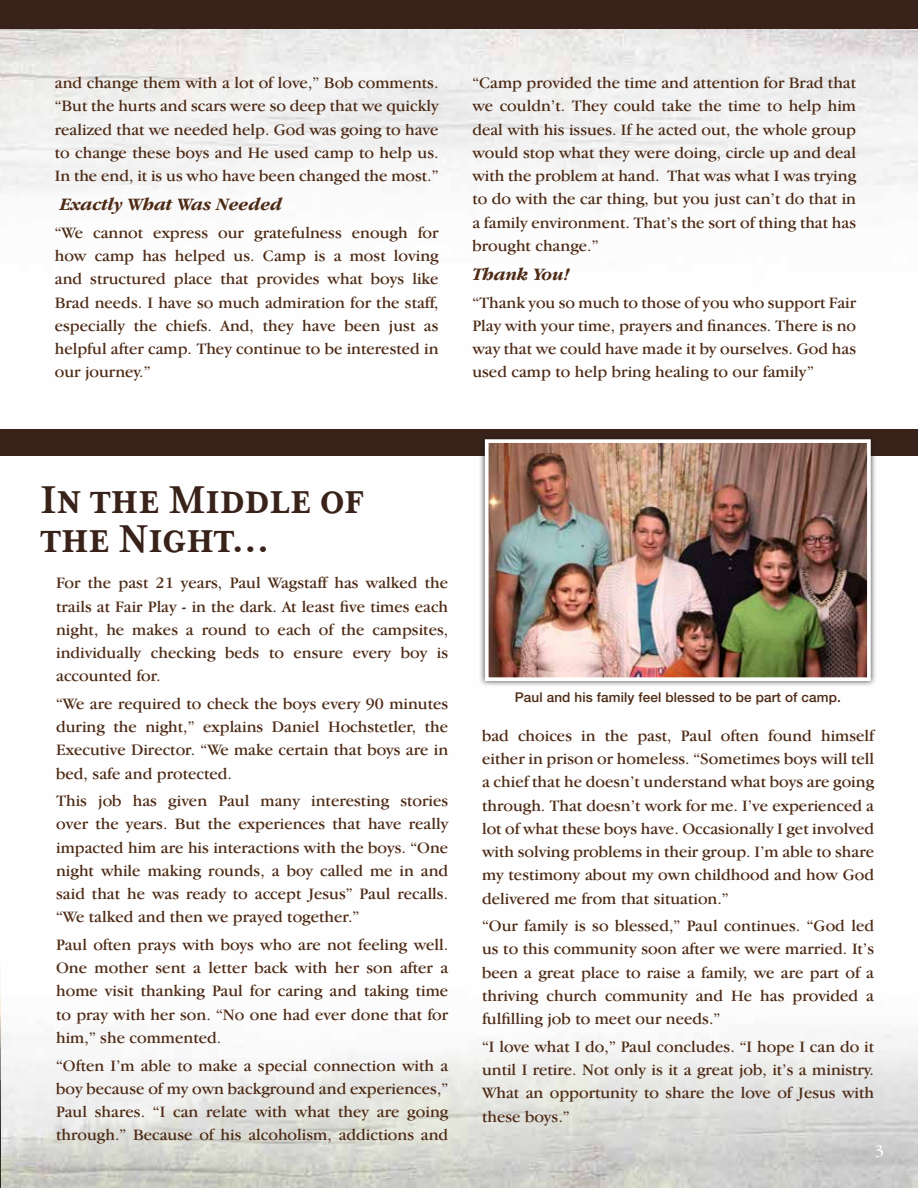
<style>
.page{position:relative;width:918px;height:1188px;background:#fff}
.page>*{position:absolute;margin:0;border:0;box-sizing:border-box;transform-origin:0 0}
.t1{font:45px/39px "Mrs Eaves XL Ser Nar SCB";color:#392219}
.t2{font:italic 700 18px "Garamond IT Cby BT";color:#4d2a15}
.t3{font:16.5px/23.2px "Garamond IT Cby BT";color:#4d2a15;text-align:justify}
.t4{font:16.5px "Garamond IT Cby BT";color:#fff}
.t5{font:500 13.5px "Helvetica Neue LT Std";letter-spacing:.01em;color:#4d2a15}
</style>
<div class="page">
<img style="left:0;top:28px;width:918px;height:1160px">
<img style="left:0;top:964px;width:1px;height:224px">
<div style="left:0;top:0;width:918px;height:28px;background:#392219"></div>
<div style="left:0;top:429px;width:918px;height:27px;background:#392219"></div>
<div style="left:479px;top:433px;width:398px;height:254px;background:#171717;opacity:.75"></div>
<img style="left:490px;top:444px;width:376px;height:232px">
<div style="left:485px;top:439px;width:386px;height:242px;border:4px solid #fff"></div>
<p class="t3" style="left:55px;top:71px;width:385px">and change them with a lot of love,” Bob comments. “But the hurts and scars were so deep that we quickly realized that we needed help. God was going to have to change these boys and He used camp to help us.<br>In the end, it is us who have been changed the most.”</p>
<p class="t2" style="left:60px;top:194px;width:224px">Exactly What Was Needed</p>
<p class="t3" style="left:55px;top:221px;width:385px">“We cannot express our gratefulness enough for how camp has helped us. Camp is a most loving and structured place that provides what boys like Brad needs. I have so much admiration for the staff, especially the chiefs. And, they have been just as helpful after camp. They continue to be interested in our journey.”</p>
<p class="t3" style="left:472px;top:71px;width:385px">“Camp provided the time and attention for Brad that we couldn’t. They could take the time to help him deal with his issues. If he acted out, the whole group would stop what they were doing, circle up and deal with the problem at hand. That was what I was trying to do with the car thing, but you just can’t do that in a family environment. That’s the sort of thing that has brought change.”</p>
<p class="t2" style="left:472px;top:263px;width:99px">Thank You!</p>
<p class="t3" style="left:472px;top:290px;width:385px">“Thank you so much to those of you who support Fair Play with your time, prayers and finances. There is no way that we could have made it by ourselves. God has used camp to help bring healing to our family”</p>
<h1 class="t1" style="left:40px;top:480px;width:325px">In the Middle of the Night...</h1>
<p class="t3" style="left:56px;top:571px;width:394px">For the past 21 years, Paul Wagstaff has walked the trails at Fair Play - in the dark. At least five times each night, he makes a round to each of the campsites, individually checking beds to ensure every boy is accounted for.</p>
<p class="t3" style="left:56px;top:692px;width:394px">“We are required to check the boys every 90 minutes during the night,” explains Daniel Hochstetler, the Executive Director. “We make certain that boys are in bed, safe and protected.</p>
<p class="t3" style="left:56px;top:789px;width:394px">This job has given Paul many interesting stories over the years. But the experiences that have really impacted him are his interactions with the boys. “One night while making rounds, a boy called me in and said that he was ready to accept Jesus” Paul recalls. “We talked and then we prayed together.”</p>
<p class="t3" style="left:56px;top:933px;width:394px">Paul often prays with boys who are not feeling well.<br>One mother sent a letter back with her son after a home visit thanking Paul for caring and taking time to pray with her son. “No one had ever done that for him,” she commented.</p>
<p class="t3" style="left:56px;top:1053px;width:394px">“Often I’m able to make a special connection with a boy because of my own background and experiences,” Paul shares. “I can relate with what they are going through.” Because of his alcoholism, addictions and</p>
<p class="t5" style="left:515px;top:689px;width:328px">Paul and his family feel blessed to be part of camp.</p>
<p class="t3" style="left:482px;top:724px;width:394px">bad choices in the past, Paul often found himself either in prison or homeless. “Sometimes boys will tell a chief that he doesn’t understand what boys are going through. That doesn’t work for me. I’ve experienced a lot of what these boys have. Occasionally I get involved with solving problems in their group. I’m able to share my testimony about my own childhood and how God delivered me from that situation.”</p>
<p class="t3" style="left:482px;top:914px;width:394px">“Our family is so blessed,” Paul continues. “God led us to this community soon after we were married. It’s been a great place to raise a family, we are part of a thriving church community and He has provided a fulfilling job to meet our needs.”</p>
<p class="t3" style="left:482px;top:1035px;width:394px">“I love what I do,” Paul concludes. “I hope I can do it until I retire. Not only is it a great job, it’s a ministry.<br>What an opportunity to share the love of Jesus with these boys.”</p>
<p class="t4" style="left:875px;top:1140px;width:11px">3</p>
</div>
